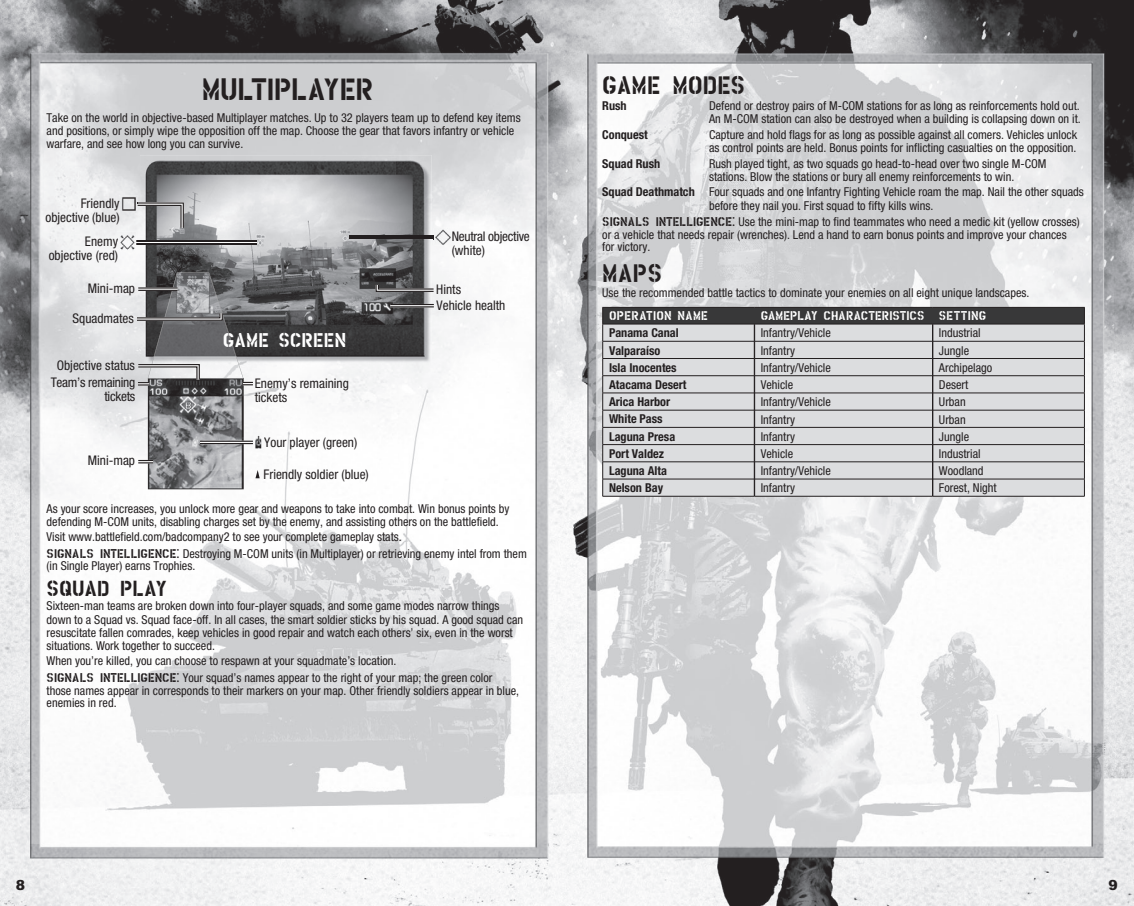
<style>
.page{position:relative;width:1134px;height:906px;background:#fff}
.page>*{position:absolute;margin:0;border:0;box-sizing:border-box;transform-origin:0 0}
.t1{font:29.75px "House Broken Clean";letter-spacing:-.02em;color:#231f20}
.t2{font:24.5px "House Broken Clean";letter-spacing:-.01em;color:#231f20}
.t3{font:21px "House Broken Clean";letter-spacing:-.01em;color:#231f20}
.t4{font:19.25px "House Broken Clean";letter-spacing:-.005em;color:#fff}
.t5{font:900 14px "Arial";color:#231f20}
.t6{font:condensed 13.3px/14px "Helvetica Neue";color:#231f20;text-align:right}
.t7{font:condensed 13.3px/14px "Helvetica Neue";letter-spacing:-.02em;color:#231f20;text-align:right}
.t8{font:condensed 12.25px/13.1px "Helvetica Neue";color:#231f20}
.t9{font:700 condensed 12.25px "Helvetica Neue";color:#231f20}
.t10{font:12.25px "House Broken Clean";letter-spacing:.005em;color:#fff}
.s1{font-family:"House Broken Clean";font-stretch:normal}
.s2{font-weight:700}
</style>
<div class="page">
<img style="left:0;top:0;width:1134px;height:906px">
<img style="left:140px;top:155px;width:292px;height:210px">
<img style="left:148px;top:365px;width:96px;height:124px">
<svg style="left:138px;top:460px;width:15px;height:3px"></svg>
<img style="left:177px;top:273px;width:32px;height:92px">
<img style="left:202px;top:378px;width:37px;height:1px">
<img style="left:151px;top:273px;width:26px;height:89px">
<img style="left:153px;top:273px;width:24px;height:86px">
<img style="left:209px;top:273px;width:30px;height:92px">
<img style="left:209px;top:273px;width:15px;height:37px">
<hr style="left:349px;top:235px;width:85px;height:4px;background:#231f20">
<svg style="left:374px;top:281px;width:63px;height:13px"></svg>
<hr style="left:137px;top:241px;width:120px;height:3px;background:#fff">
<hr style="left:137px;top:243px;width:120px;height:1px;background:#231f20">
<hr style="left:137px;top:241px;width:120px;height:1px;background:#231f20">
<svg style="left:135px;top:362px;width:67px;height:23px;background:#a9a9aa"></svg>
<img style="left:117px;top:231px;width:19px;height:21px">
<svg style="left:117px;top:236px;width:1px;height:16px"></svg>
<img style="left:119px;top:195px;width:19px;height:18px">
<svg style="left:119px;top:198px;width:1px;height:12px"></svg>
<svg style="left:138px;top:202px;width:46px;height:26px"></svg>
<img style="left:433px;top:228px;width:19px;height:17px">
<svg style="left:239px;top:365px;width:14px;height:20px"></svg>
<hr style="left:200px;top:440px;width:53px;height:4px;background:#fff">
<hr style="left:200px;top:440px;width:53px;height:2px;background:#231f20">
<hr style="left:200px;top:443px;width:53px;height:1px;background:#231f20">
<hr style="left:390px;top:304px;width:44px;height:3px;background:#fff">
<hr style="left:390px;top:304px;width:44px;height:1px;background:#231f20">
<hr style="left:390px;top:306px;width:44px;height:1px;background:#231f20">
<svg style="left:133px;top:310px;width:92px;height:12px"></svg>
<svg style="left:138px;top:288px;width:40px;height:2px"></svg>
<hr style="left:138px;top:290px;width:40px;height:1px;background:#231f20">
<hr style="left:138px;top:287px;width:40px;height:1px;background:#231f20">
<svg style="left:255px;top:470px;width:5px;height:8px"></svg>
<img style="left:254px;top:434px;width:10px;height:16px">
<hr style="left:602px;top:496px;width:152px;height:1px;background:#231f20">
<hr style="left:754px;top:496px;width:179px;height:1px;background:#231f20">
<hr style="left:933px;top:496px;width:152px;height:1px;background:#231f20">
<svg style="left:602px;top:307px;width:483px;height:189px;background:#c1c2c4"></svg>
<h1 class="t1" style="left:202px;top:78px;width:173px">MULTIPLAYER</h1>
<p class="t8" style="left:47px;top:111px;width:476px">Take on the world in objective-based Multiplayer matches. Up to 32 players team up to defend key items and positions, or simply wipe the opposition off the map. Choose the gear that favors infantry or vehicle warfare, and see how long you can survive.</p>
<p class="t6" style="left:45px;top:196px;width:76px">Friendly objective (blue)</p>
<p class="t6" style="left:49px;top:234px;width:71px">Enemy objective (red)</p>
<p class="t7" style="left:452px;top:229px;width:80px;text-align:left">Neutral objective (white)</p>
<p class="t6" style="left:437px;top:298px;width:70px">Vehicle health</p>
<p class="t6" style="left:88px;top:281px;width:49px">Mini-map</p>
<p class="t6" style="left:436px;top:282px;width:26px">Hints</p>
<p class="t6" style="left:73px;top:311px;width:63px">Squadmates</p>
<p class="t6" style="left:57px;top:358px;width:80px">Objective status</p>
<p class="t7" style="left:51px;top:376px;width:86px">Team’s remaining tickets</p>
<p class="t6" style="left:88px;top:453px;width:49px">Mini-map</p>
<h3 class="t4" style="left:223px;top:333px;width:125px">GAME SCREEN</h3>
<p class="t6" style="left:255px;top:376px;width:96px;text-align:left">Enemy’s remaining tickets</p>
<p class="t6" style="left:264px;top:435px;width:95px">Your player (green)</p>
<p class="t6" style="left:264px;top:467px;width:107px">Friendly soldier (blue)</p>
<p class="t8" style="left:47px;top:501px;width:464px">As your score increases, you unlock more gear and weapons to take into combat. Win bonus points by defending M-COM units, disabling charges set by the enemy, and assisting others on the battlefield.</p>
<p class="t8" style="left:47px;top:528px;width:482px;line-height:16.4px">Visit www.battlefield.com/badcompany2 to see your complete gameplay stats.<br><span class="s1">SIGNALS INTELLIGENCE:</span> Destroying M-COM units (in Multiplayer) or retrieving enemy intel from them</p>
<p class="t8" style="left:47px;top:559px;width:150px">(in Single Player) earns Trophies.</p>
<h3 class="t3" style="left:47px;top:580px;width:122px">SQUAD PLAY</h3>
<p class="t8" style="left:47px;top:599px;width:478px">Sixteen-man teams are broken down into four-player squads, and some game modes narrow things down to a Squad vs. Squad face-off. In all cases, the smart soldier sticks by his squad. A good squad can resuscitate fallen comrades, keep vehicles in good repair and watch each others’ six, even in the worst situations. Work together to succeed.</p>
<p class="t8" style="left:47px;top:653px;width:447px;line-height:16.4px">When you’re killed, you can choose to respawn at your squadmate’s location.<br><span class="s1">SIGNALS INTELLIGENCE:</span> Your squad’s names appear to the right of your map; the green color</p>
<p class="t8" style="left:47px;top:684px;width:474px">those names appear in corresponds to their markers on your map. Other friendly soldiers appear in blue, enemies in red.</p>
<h2 class="t2" style="left:602px;top:76px;width:145px">GAME MODES</h2>
<p class="t9" style="left:602px;top:98px;width:26px">Rush</p>
<p class="t8" style="left:709px;top:99px;width:373px">Defend or destroy pairs of M-COM stations for as long as reinforcements hold out.<br>An M-COM station can also be destroyed when a building is collapsing down on it.</p>
<p class="t9" style="left:602px;top:127px;width:47px">Conquest</p>
<p class="t8" style="left:709px;top:128px;width:370px">Capture and hold flags for as long as possible against all comers. Vehicles unlock as control points are held. Bonus points for inflicting casualties on the opposition.</p>
<p class="t9" style="left:602px;top:156px;width:60px">Squad Rush</p>
<p class="t8" style="left:709px;top:157px;width:339px">Rush played tight, as two squads go head-to-head over two single M-COM stations. Blow the stations or bury all enemy reinforcements to win.</p>
<p class="t8" style="left:709px;top:185px;width:376px;text-indent:-107px"><span class="s2">Squad Deathmatch</span> Four squads and one Infantry Fighting Vehicle roam the map. Nail the other squads before they nail you. First squad to fifty kills wins.</p>
<p class="t8" style="left:602px;top:215px;width:479px"><span class="s1">SIGNALS INTELLIGENCE:</span> Use the mini-map to find teammates who need a medic kit (yellow crosses) or a vehicle that needs repair (wrenches). Lend a hand to earn bonus points and improve your chances for victory.</p>
<h2 class="t2" style="left:602px;top:263px;width:61px">MAPS</h2>
<p class="t8" style="left:602px;top:286px;width:429px">Use the recommended battle tactics to dominate your enemies on all eight unique landscapes.</p>
<p class="t10" style="left:609px;top:310px;width:100px">OPERATION NAME</p>
<p class="t10" style="left:761px;top:310px;width:227px">GAMEPLAY CHARACTERISTICS SETTING</p>
<p class="t9" style="left:609px;top:325px;width:71px">Panama Canal</p>
<p class="t8" style="left:761px;top:326px;width:72px">Infantry/Vehicle</p>
<p class="t8" style="left:939px;top:326px;width:43px">Industrial</p>
<p class="t9" style="left:609px;top:343px;width:53px">Valparaíso</p>
<p class="t8" style="left:761px;top:344px;width:36px">Infantry</p>
<p class="t8" style="left:939px;top:344px;width:32px">Jungle</p>
<p class="t9" style="left:609px;top:360px;width:69px">Isla Inocentes</p>
<p class="t8" style="left:761px;top:361px;width:72px">Infantry/Vehicle</p>
<p class="t8" style="left:939px;top:361px;width:55px">Archipelago</p>
<p class="t9" style="left:609px;top:377px;width:79px">Atacama Desert</p>
<p class="t8" style="left:761px;top:378px;width:34px">Vehicle</p>
<p class="t8" style="left:939px;top:378px;width:31px">Desert</p>
<p class="t9" style="left:609px;top:394px;width:63px">Arica Harbor</p>
<p class="t8" style="left:761px;top:395px;width:72px">Infantry/Vehicle</p>
<p class="t8" style="left:939px;top:395px;width:28px">Urban</p>
<p class="t9" style="left:609px;top:411px;width:55px">White Pass</p>
<p class="t8" style="left:761px;top:412px;width:36px">Infantry</p>
<p class="t8" style="left:939px;top:412px;width:28px">Urban</p>
<p class="t9" style="left:609px;top:429px;width:68px">Laguna Presa</p>
<p class="t8" style="left:761px;top:430px;width:36px">Infantry</p>
<p class="t8" style="left:939px;top:430px;width:32px">Jungle</p>
<p class="t9" style="left:609px;top:446px;width:57px">Port Valdez</p>
<p class="t8" style="left:761px;top:447px;width:34px">Vehicle</p>
<p class="t8" style="left:939px;top:447px;width:43px">Industrial</p>
<p class="t9" style="left:609px;top:463px;width:60px">Laguna Alta</p>
<p class="t8" style="left:761px;top:464px;width:72px">Infantry/Vehicle</p>
<p class="t8" style="left:939px;top:464px;width:46px">Woodland</p>
<p class="t9" style="left:609px;top:480px;width:56px">Nelson Bay</p>
<p class="t8" style="left:761px;top:481px;width:36px">Infantry</p>
<p class="t8" style="left:939px;top:481px;width:59px">Forest, Night</p>
<p class="t5" style="left:16px;top:877px;width:11px">8</p>
<p class="t5" style="left:1109px;top:877px;width:11px">9</p>
</div>
